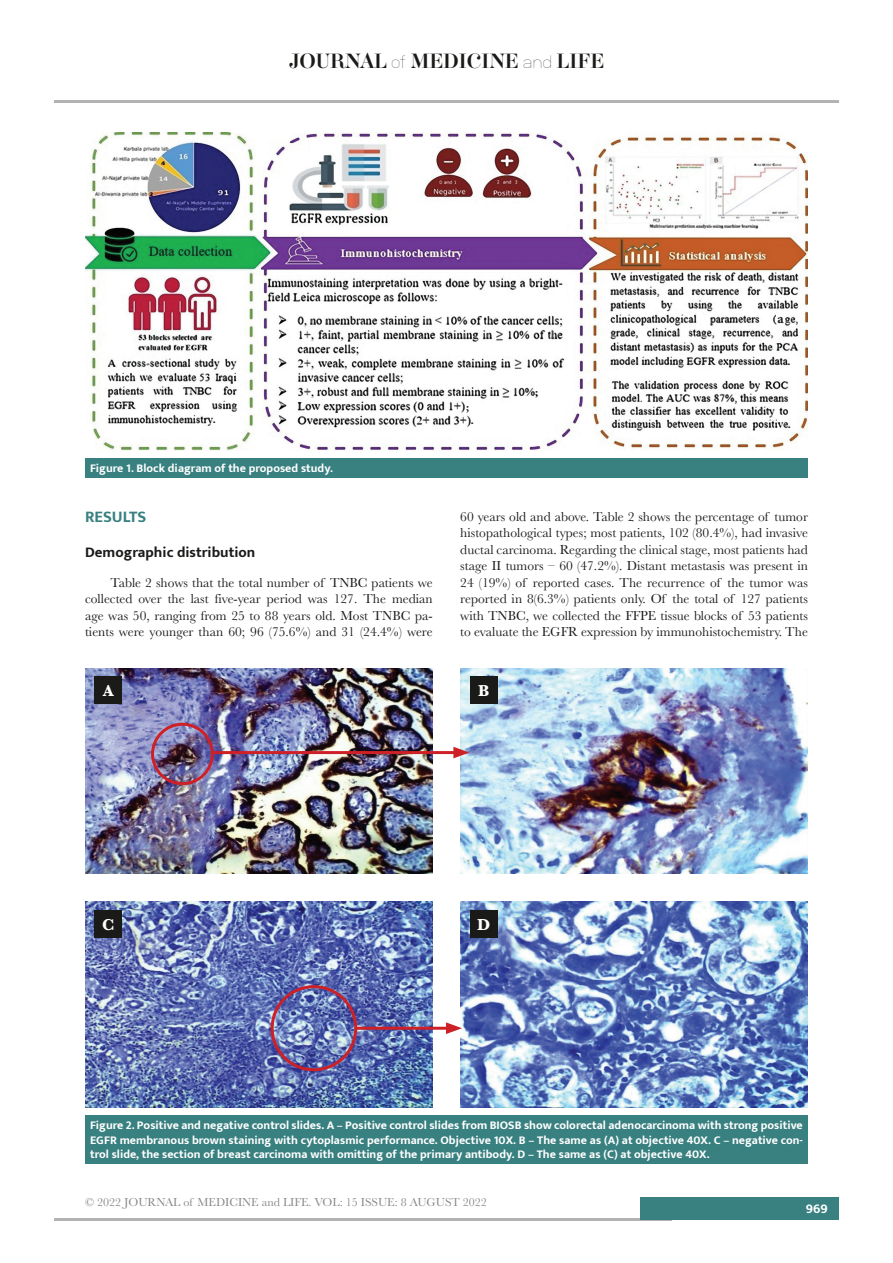
<style>
.page{position:relative;width:893px;height:1263px;background:#fff}
.page>*{position:absolute;margin:0;border:0;box-sizing:border-box;transform-origin:0 0}
.t1{font:18px "Aker Brygge Display";color:#1a1a19}
.titlu_2{font:700 16.5px "Mukta";color:#398080}
.t2{font:700 16.35px "Baskerville";color:#fff}
.titlu_3{font:700 15px "Mukta";color:#1a1a19}
.text{font:13.5px/16.5px "Baskerville";color:#1a1a19;text-align:justify}
.t3{font:700 13.5px "Mukta";color:#fff}
.t4{font:700 13.5px "Minion Pro";color:#1a1a19}
.legenda_tabel{font:700 12px/14.4px "Mukta";color:#fff;text-align:justify}
.t5{font:12px "Baskerville";color:#888787}
.t6{font:700 12px "Minion Pro";color:#1a1a19}
.s1{font-family:"Neubau Grotesk Lei"}
</style>
<div class="page">
<hr style="left:54px;top:1218px;width:618px;height:2px;background:#b2b3b2">
<div style="left:641px;top:1198px;width:198px;height:22px;background:#398080"></div>
<hr style="left:54px;top:100px;width:785px;height:2px;background:#b2b3b2">
<div style="left:85px;top:458px;width:723px;height:20px;background:#398080"></div>
<img style="left:85px;top:132px;width:723px;height:318px">
<div style="left:776px;top:313px;width:8px;height:10px;background:#fff"></div>
<div style="left:85px;top:1115px;width:723px;height:49px;background:#398080"></div>
<img style="left:85px;top:668px;width:348px;height:206px">
<img style="left:460px;top:668px;width:348px;height:206px">
<img style="left:85px;top:901px;width:348px;height:206px">
<img style="left:460px;top:901px;width:348px;height:206px">
<div style="left:151px;top:723px;width:63px;height:62px;border:3px solid #ce2027;border-radius:50%"></div>
<hr style="left:212px;top:751px;width:247px;height:3px;background:#ce2027">
<svg style="left:453px;top:747px;width:16px;height:11px"></svg>
<div style="left:271px;top:985px;width:86px;height:86px;border:3px solid #ce2027;border-radius:50%"></div>
<hr style="left:355px;top:1027px;width:97px;height:3px;background:#ce2027">
<svg style="left:446px;top:1022px;width:16px;height:12px"></svg>
<div style="left:95px;top:676px;width:27px;height:28px;background:#1a1a19"></div>
<div style="left:95px;top:910px;width:27px;height:28px;background:#1a1a19"></div>
<div style="left:470px;top:676px;width:27px;height:28px;background:#1a1a19"></div>
<div style="left:470px;top:910px;width:27px;height:28px;background:#1a1a19"></div>
<h1 class="t1" style="left:289px;top:49px;width:317px">JOURNAL <span class="s1">of</span> MEDICINE <span class="s1">and</span> LIFE</h1>
<p class="t6" style="left:213px;top:411px;width:5px">.</p>
<p class="legenda_tabel" style="left:90px;top:461px;width:244px">Figure 1. Block diagram of the proposed study.</p>
<p class="t6" style="left:466px;top:399px;width:5px">;</p>
<p class="t6" style="left:471px;top:412px;width:5px">.</p>
<p class="t6" style="left:535px;top:384px;width:5px">;</p>
<p class="t4" style="left:777px;top:309px;width:8px">a</p>
<p class="t6" style="left:787px;top:353px;width:5px">.</p>
<p class="t6" style="left:788px;top:415px;width:5px">.</p>
<p class="titlu_2" style="left:85px;top:507px;width:63px">RESULTS</p>
<p class="titlu_3" style="left:85px;top:543px;width:172px">Demographic distribution</p>
<p class="text" style="left:85px;top:574px;width:349px;text-indent:26px">Table 2 shows that the total number of TNBC patients we collected over the last five-year period was 127. The median age was 50, ranging from 25 to 88 years old. Most TNBC pa&shy;tients were younger than 60; 96 (75.6%) and 31 (24.4%) were</p>
<p class="t2" style="left:103px;top:680px;width:12px">A</p>
<p class="text" style="left:460px;top:508px;width:349px">60 years old and above. Table 2 shows the percentage of tumor histopathological types; most patients, 102 (80.4%), had invasive ductal carcinoma. Regarding the clinical stage, most patients had stage II tumors – 60 (47.2%). Distant metastasis was present in 24 (19%) of reported cases. The recurrence of the tumor was reported in 8(6.3%) patients only. Of the total of 127 patients with TNBC, we collected the FFPE tissue blocks of 53 patients to evaluate the EGFR expression by immunohistochemistry. The</p>
<p class="t2" style="left:478px;top:680px;width:13px">B</p>
<p class="t2" style="left:102px;top:914px;width:14px">C</p>
<p class="t2" style="left:477px;top:914px;width:15px">D</p>
<p class="legenda_tabel" style="left:90px;top:1118px;width:714px">Figure 2. Positive and negative control slides. A – Positive control slides from BIOSB show colorectal adenocarcinoma with strong positive EGFR membranous brown staining with cytoplasmic performance. Objective 10X. B – The same as (A) at objective 40X. C – negative con&shy;trol slide, the section of breast carcinoma with omitting of the primary antibody. D – The same as (C) at objective 40X.</p>
<p class="t5" style="left:85px;top:1195px;width:403px">© 2022 JOURNAL of MEDICINE and LIFE. VOL: 15 ISSUE: 8 AUGUST 2022</p>
<p class="t3" style="left:806px;top:1200px;width:23px">969</p>
</div>
